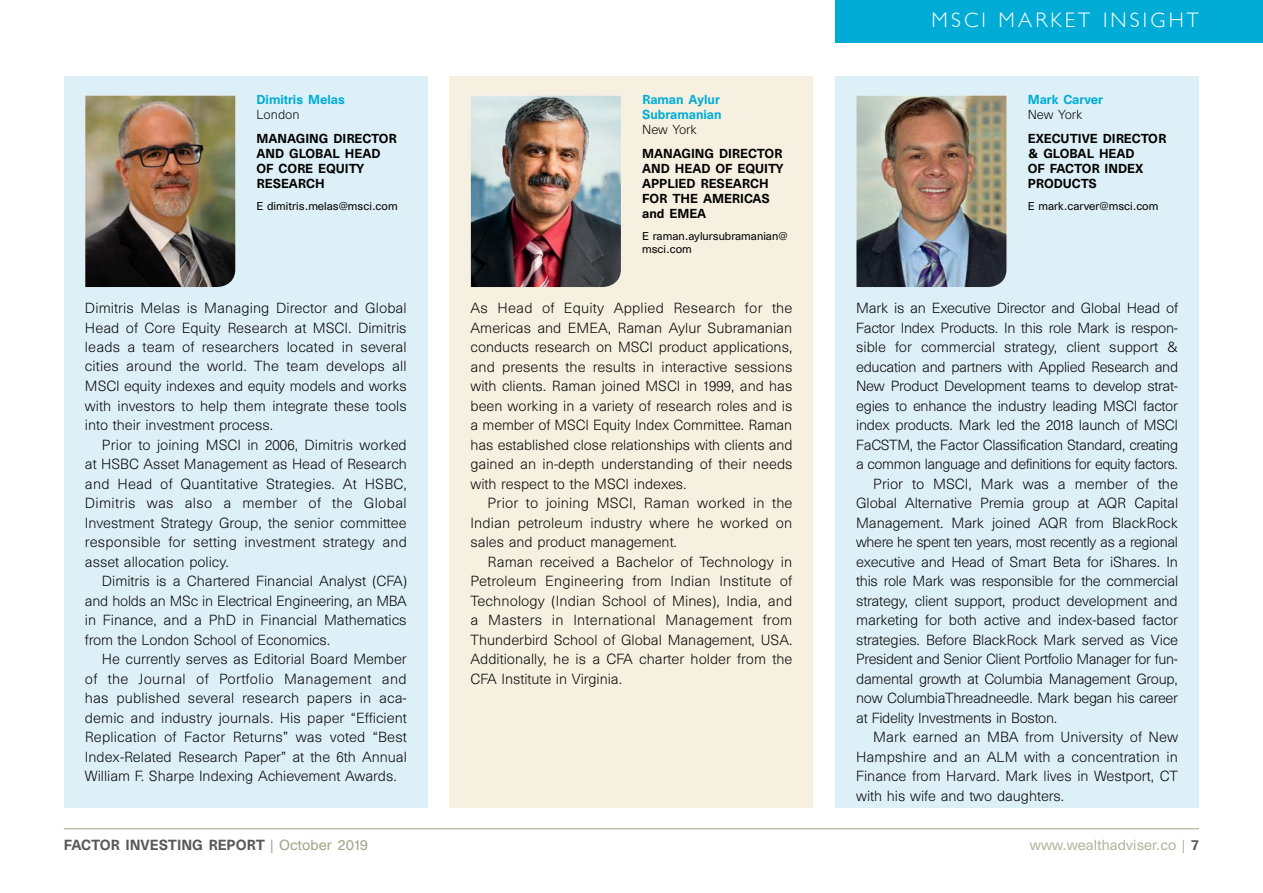
<style>
.page{position:relative;width:1263px;height:893px;background:#fff}
.page>*{position:absolute;margin:0;border:0;box-sizing:border-box;transform-origin:0 0}
.t1{font:300 21px "Gill Sans";letter-spacing:.15em;color:#fff}
.t2{font:300 13.5px/19.5px "Unica SB";letter-spacing:-.015em;color:#000;text-align:justify}
.t3{font:300 13.5px "Unica SB";letter-spacing:.005em;color:#000}
.t4{font:500 13.5px "Unica SB";color:#58585a}
.t5{font:13.5px "Unica SB";color:#b5b49f}
.t6{font:500 12px/15px "Unica SB";color:#000}
.t7{font:500 12px/15px "Unica SB";color:#00acd6}
.t8{font:300 12px "Unica SB";color:#000}
.t9{font:10.5px/13.5px "Unica SB";color:#000}
.s1{font-weight:400;color:#a4a48a}
.s2{font-weight:500;color:#58585a}
</style>
<div class="page">
<div style="left:835px;top:0;width:428px;height:43px;background:#00acd6"></div>
<hr style="left:64px;top:828px;width:1135px;height:1px;background:#a4a48a">
<div style="left:64px;top:77px;width:363px;height:731px;background:#ddf0f7"></div>
<div style="left:449px;top:77px;width:364px;height:731px;background:#f5f0df"></div>
<div style="left:835px;top:77px;width:363px;height:731px;background:#ddf0f7"></div>
<img style="left:85px;top:96px;width:150px;height:191px">
<img style="left:471px;top:96px;width:150px;height:191px">
<img style="left:856px;top:96px;width:150px;height:191px">
<p class="t7" style="left:257px;top:93px;width:90px">Dimitris Melas</p>
<p class="t8" style="left:257px;top:108px;width:45px">London</p>
<p class="t6" style="left:257px;top:132px;width:142px">MANAGING DIRECTOR<br>AND GLOBAL HEAD<br>OF CORE EQUITY<br>RESEARCH</p>
<p class="t9" style="left:257px;top:200px;width:143px">E dimitris.melas@msci.com</p>
<p class="t2" style="left:85px;top:298px;width:323px">Dimitris Melas is Managing Director and Global Head of Core Equity Research at MSCI. Dimitris leads a team of researchers located in several cities around the world. The team develops all MSCI equity indexes and equity models and works with investors to help them integrate these tools into their investment process.</p>
<p class="t2" style="left:85px;top:435px;width:323px;text-indent:17px">Prior to joining MSCI in 2006, Dimitris worked at HSBC Asset Management as Head of Research and Head of Quantitative Strategies. At HSBC, Dimitris was also a member of the Global Investment Strategy Group, the senior committee responsible for setting investment strategy and asset allocation policy.</p>
<p class="t2" style="left:85px;top:571px;width:323px;text-indent:17px">Dimitris is a Chartered Financial Analyst (CFA) and holds an MSc in Electrical Engineering, an MBA in Finance, and a PhD in Financial Mathematics from the London School of Economics.</p>
<p class="t2" style="left:85px;top:649px;width:323px;text-indent:17px">He currently serves as Editorial Board Member of the Journal of Portfolio Management and has published several research papers in aca&shy;demic and industry journals. His paper “Efficient Replication of Factor Returns” was voted “Best Index-Related Research Paper” at the 6th Annual William F. Sharpe Indexing Achievement Awards.</p>
<p class="t7" style="left:642px;top:93px;width:81px">Raman Aylur<br>Subramanian</p>
<p class="t8" style="left:642px;top:123px;width:56px">New York</p>
<p class="t6" style="left:642px;top:147px;width:143px">MANAGING DIRECTOR<br>AND HEAD OF EQUITY<br>APPLIED RESEARCH<br>FOR THE AMERICAS and EMEA</p>
<p class="t9" style="left:642px;top:230px;width:147px">E raman.aylursubramanian@ msci.com</p>
<p class="t2" style="left:471px;top:298px;width:324px">As Head of Equity Applied Research for the Americas and EMEA, Raman Aylur Subramanian conducts research on MSCI product applications, and presents the results in interactive sessions with clients. Raman joined MSCI in 1999, and has been working in a variety of research roles and is a member of MSCI Equity Index Committee. Raman has established close relationships with clients and gained an in-depth understanding of their needs with respect to the MSCI indexes.</p>
<p class="t2" style="left:471px;top:493px;width:323px;text-indent:17px">Prior to joining MSCI, Raman worked in the Indian petroleum industry where he worked on sales and product management.</p>
<p class="t2" style="left:471px;top:552px;width:323px;text-indent:17px">Raman received a Bachelor of Technology in Petroleum Engineering from Indian Institute of Technology (Indian School of Mines), India, and a Masters in International Management from Thunderbird School of Global Management, USA.<br>Additionally, he is a CFA charter holder from the CFA Institute in Virginia.</p>
<h1 class="t1" style="left:932px;top:4px;width:269px">MSCI MARKET INSIGHT</h1>
<p class="t7" style="left:1028px;top:93px;width:77px">Mark Carver</p>
<p class="t8" style="left:1028px;top:108px;width:56px">New York</p>
<p class="t6" style="left:1028px;top:132px;width:140px">EXECUTIVE DIRECTOR &amp; GLOBAL HEAD<br>OF FACTOR INDEX<br>PRODUCTS</p>
<p class="t9" style="left:1028px;top:200px;width:132px">E mark.carver@msci.com</p>
<p class="t2" style="left:856px;top:298px;width:323px">Mark is an Executive Director and Global Head of</p>
<p class="t2" style="left:856px;top:318px;width:323px">Factor Index Products. In this role Mark is respon-</p>
<p class="t2" style="left:856px;top:337px;width:323px">sible for commercial strategy, client support &amp;</p>
<p class="t2" style="left:856px;top:357px;width:324px">education and partners with Applied Research and</p>
<p class="t2" style="left:856px;top:376px;width:323px">New Product Development teams to develop strat-</p>
<p class="t2" style="left:856px;top:396px;width:323px">egies to enhance the industry leading MSCI factor</p>
<p class="t2" style="left:856px;top:415px;width:323px">index products. Mark led the 2018 launch of MSCI</p>
<p class="t2" style="left:856px;top:435px;width:323px">FaCSTM, the Factor Classification Standard, creating</p>
<p class="t2" style="left:856px;top:454px;width:323px">a common language and definitions for equity factors.</p>
<p class="t2" style="left:873px;top:474px;width:306px">Prior to MSCI, Mark was a member of the</p>
<p class="t2" style="left:856px;top:493px;width:323px">Global Alternative Premia group at AQR Capital</p>
<p class="t2" style="left:856px;top:513px;width:323px">Management. Mark joined AQR from BlackRock</p>
<p class="t2" style="left:856px;top:532px;width:323px">where he spent ten years, most recently as a regional</p>
<p class="t2" style="left:856px;top:552px;width:323px">executive and Head of Smart Beta for iShares. In</p>
<p class="t2" style="left:856px;top:571px;width:324px">this role Mark was responsible for the commercial</p>
<p class="t2" style="left:856px;top:591px;width:323px">strategy, client support, product development and</p>
<p class="t2" style="left:856px;top:610px;width:323px">marketing for both active and index-based factor</p>
<p class="t2" style="left:856px;top:630px;width:323px">strategies. Before BlackRock Mark served as Vice</p>
<p class="t2" style="left:856px;top:649px;width:323px">President and Senior Client Portfolio Manager for fun-</p>
<p class="t2" style="left:856px;top:669px;width:323px">damental growth at Columbia Management Group,</p>
<p class="t2" style="left:856px;top:688px;width:323px">now ColumbiaThreadneedle. Mark began his career</p>
<p class="t2" style="left:856px;top:708px;width:203px">at Fidelity Investments in Boston.</p>
<p class="t3" style="left:873px;top:729px;width:306px">Mark earned an MBA from University of New</p>
<p class="t3" style="left:856px;top:748px;width:323px">Hampshire and an ALM with a concentration in</p>
<p class="t2" style="left:856px;top:766px;width:323px">Finance from Harvard. Mark lives in Westport, CT</p>
<p class="t2" style="left:856px;top:786px;width:210px">with his wife and two daughters.</p>
<p class="t4" style="left:64px;top:836px;width:306px">FACTOR INVESTING REPORT <span class="s1">| October 2019</span></p>
<p class="t5" style="left:1030px;top:836px;width:170px">www.wealthadviser.co | <span class="s2">7</span></p>
</div>
